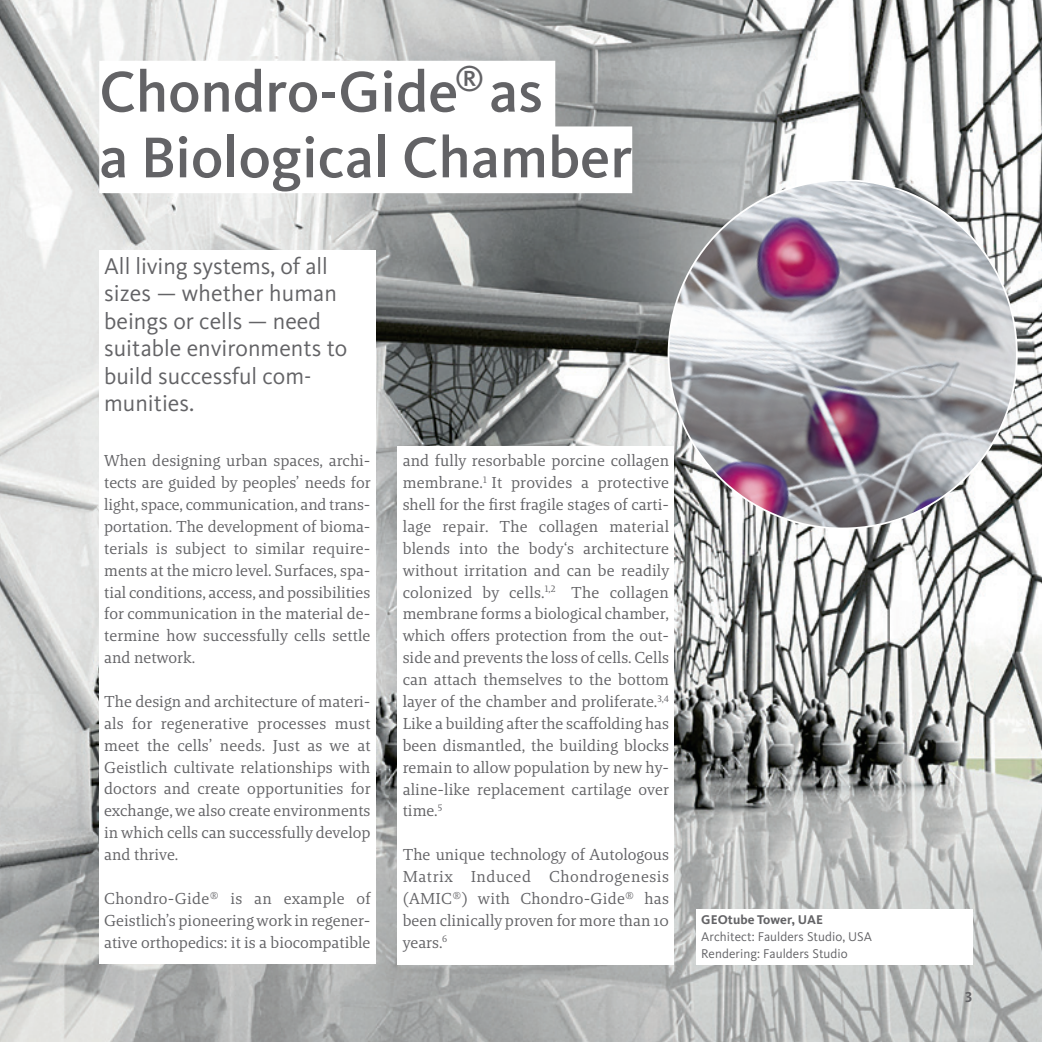
<style>
.page{position:relative;width:1042px;height:1042px;background:#fff}
.page>*{position:absolute;margin:0;border:0;box-sizing:border-box;transform-origin:0 0}
.t1{font:500 59.5px/65.6px "Kievit Pro";color:#636366}
.t2{font:500 34.65px "Kievit Pro";color:#636366}
.t3{font:23.62px/27.7px "Kievit Pro";color:#636366}
.t4{font:16.1px/21.9px "Brando";color:#636366;text-align:justify}
.t5{font:700 14.88px "Kievit Pro";color:#636366}
.t6{font:13.12px/17.2px "Kievit Pro";letter-spacing:.005em;color:#636366}
.t7{font:700 13.12px "Kievit Pro";letter-spacing:.005em;color:#636366}
</style>
<div class="page">
<img style="left:0;top:0;width:1042px;height:1042px">
<img style="left:668px;top:180px;width:349px;height:348px;border-radius:174px">
<div style="left:99px;top:61px;width:456px;height:66px;background:#fff"></div>
<div style="left:99px;top:126px;width:533px;height:67px;background:#fff"></div>
<div style="left:99px;top:251px;width:276px;height:713px;background:#fff"></div>
<div style="left:398px;top:446px;width:276px;height:519px;background:#fff"></div>
<div style="left:696px;top:909px;width:276px;height:56px;background:#fff"></div>
<h2 class="t2" style="left:455px;top:58px;width:31px">®</h2>
<h1 class="t1" style="left:99px;top:58px;width:534px">Chondro-Gide as<br>a Biological Chamber</h1>
<h3 class="t3" style="left:104px;top:252px;width:245px">All living systems, of all sizes — whether human beings or cells — need suitable environments to build successful com&shy;munities.</h3>
<p class="t4" style="left:104px;top:450px;width:268px">When designing urban spaces, archi&shy;tects are guided by peoples’ needs for light, space, communication, and trans&shy;portation. The development of bioma&shy;terials is subject to similar require&shy;ments at the micro level. Surfaces, spa&shy;tial conditions, access, and possibilities for communication in the material de&shy;termine how successfully cells settle and network.</p>
<p class="t4" style="left:104px;top:690px;width:268px">The design and architecture of materi&shy;als for regenerative processes must meet the cells’ needs. Just as we at Geistlich cultivate relationships with doctors and create opportunities for exchange, we also create environments in which cells can successfully develop and thrive.</p>
<p class="t4" style="left:104px;top:887px;width:268px">Chondro-Gide® is an example of Geistlich’s pioneering work in regener&shy;ative orthopedics: it is a biocompatible</p>
<p class="t4" style="left:403px;top:450px;width:268px">and fully resorbable porcine collagen membrane.<sup>1</sup> It provides a protective shell for the first fragile stages of carti&shy;lage repair. The collagen material blends into the body‘s architecture without irritation and can be readily colonized by cells.<sup>1,2</sup> The collagen membrane forms a biological chamber, which offers protection from the out&shy;side and prevents the loss of cells. Cells can attach themselves to the bottom layer of the chamber and proliferate.<sup>3,4<br></sup>Like a building after the scaffolding has been dismantled, the building blocks remain to allow population by new hy&shy;aline-like replacement cartilage over time.<sup>5</sup></p>
<p class="t4" style="left:403px;top:843px;width:268px">The unique technology of Autologous Matrix Induced Chondrogenesis (AMIC®) with Chondro-Gide® has been clinically proven for more than 10 years.<sup>6</sup></p>
<p class="t7" style="left:701px;top:912px;width:123px">GEOtube Tower, UAE</p>
<p class="t6" style="left:701px;top:928px;width:172px">Architect: Faulders Studio, USA<br>Rendering: Faulders Studio</p>
<p class="t5" style="left:965px;top:988px;width:9px">3</p>
</div>
